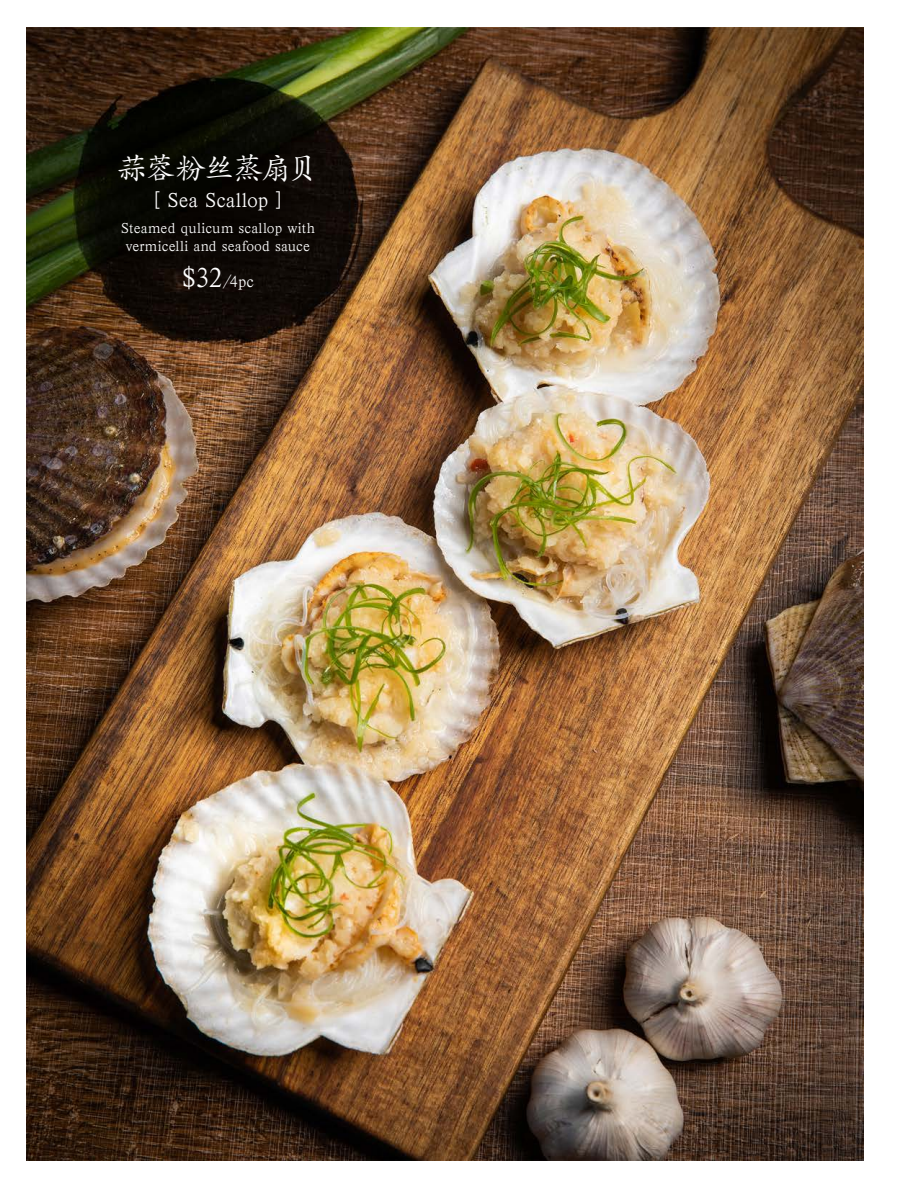
<style>
.page{position:relative;width:918px;height:1188px;background:#fff}
.page>*{position:absolute;margin:0;border:0;box-sizing:border-box;transform-origin:0 0}
.In_Circle-_Header{font:30px "SIL Kai Reg Jian";letter-spacing:-.05em;color:#fff}
.In_Circle-_Header__e{font:21px "SIL Kai Reg Jian";letter-spacing:-.005em;color:#fff}
.In_Circle-Price{font:16.5px "SIL Kai Reg Jian";color:#fff}
.In_Circle-_Body{font:15px/18px "SIL Kai Reg Jian";letter-spacing:.01em;color:#fff;text-align:center}
.s1{font-size:28.5px}
</style>
<div class="page">
<img style="left:27px;top:27px;width:837px;height:1134px">
<p class="In_Circle-_Header" style="left:118px;top:148px;width:202px">蒜蓉粉丝蒸扇贝</p>
<p class="In_Circle-_Header__e" style="left:154px;top:186px;width:129px">[ Sea Scallop ]</p>
<p class="In_Circle-_Body" style="left:121px;top:218px;width:196px">Steamed qulicum scallop with vermicelli and seafood sauce</p>
<p class="In_Circle-Price" style="left:182px;top:271px;width:73px"><span class="s1">$32</span>/4pc</p>
</div>
